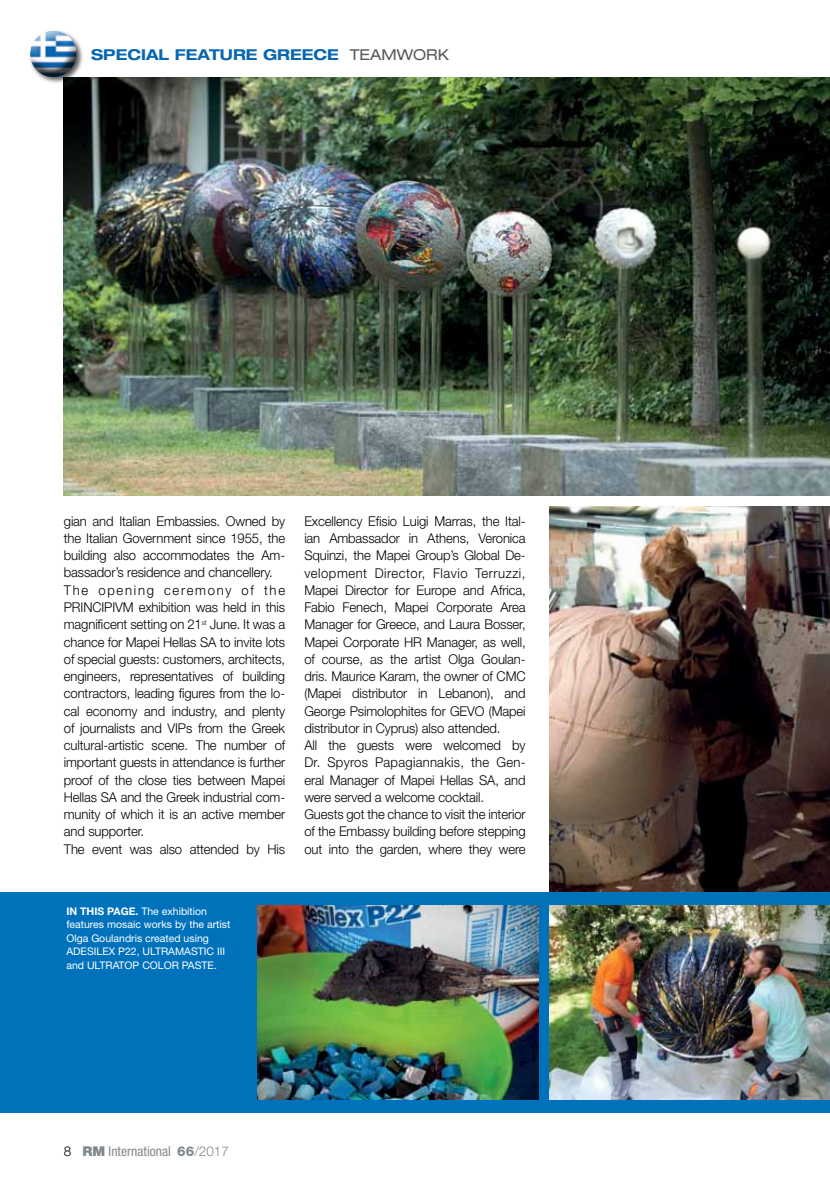
<style>
.page{position:relative;width:830px;height:1191px;background:#fff}
.page>*{position:absolute;margin:0;border:0;box-sizing:border-box;transform-origin:0 0}
.t1{font:700 expanded 15px "Helvetica Neue LT Std";color:#0767b2}
.t2{font:300 13.5px/17.2px "Helvetica Neue LT Std";letter-spacing:-.01em;color:#000}
.t3{font:condensed 13.5px "Helvetica Neue LT Std";color:#81898e}
.t4{font:10.5px/13.5px "Helvetica Neue LT Std";color:#fff}
.s1{font-weight:400;color:#58595b}
.s2{font-weight:700}
.s3{font-weight:300;font-stretch:normal;color:#000}
.s4{font-weight:900;font-stretch:normal}
.s5{font-weight:800;font-stretch:normal}
.s6{font-weight:300;font-stretch:normal}
</style>
<div class="page">
<img style="left:64px;top:77px;width:765px;height:419px">
<hr style="left:829px;top:77px;width:1px;height:230px;background:#0072bc">
<img style="left:549px;top:506px;width:280px;height:386px">
<div style="left:0;top:892px;width:829px;height:220px;background:#0072bc"></div>
<img style="left:257px;top:905px;width:281px;height:194px">
<img style="left:549px;top:905px;width:280px;height:194px">
<div style="left:28px;top:29px;width:56px;height:56px;background:#000;opacity:.65"></div>
<div style="left:29px;top:29px;width:49px;height:29px;background:#fff;opacity:.75"></div>
<div style="left:29px;top:42px;width:49px;height:37px;background:#000;opacity:.75"></div>
<p class="t1" style="left:91px;top:45px;width:359px">SPECIAL FEATURE GREECE <span class="s1">TEAMWORK</span></p>
<p class="t2" style="left:64px;top:512px;width:223px">gian and Italian Embassies. Owned by the Italian Government since 1955, the building also accommodates the Am&shy;bassador’s residence and chancellery.<br>The opening ceremony of the PRINCIPIVM exhibition was held in this magnificent setting on 21<sup>st</sup> June. It was a chance for Mapei Hellas SA to invite lots of special guests: customers, architects, engineers, representatives of building contractors, leading figures from the lo&shy;cal economy and industry, and plenty of journalists and VIPs from the Greek cultural-artistic scene. The number of important guests in attendance is further proof of the close ties between Mapei Hellas SA and the Greek industrial com&shy;munity of which it is an active member and supporter.<br>The event was also attended by His</p>
<p class="t2" style="left:304px;top:512px;width:223px">Excellency Efisio Luigi Marras, the Ital&shy;ian Ambassador in Athens, Veronica Squinzi, the Mapei Group’s Global De&shy;velopment Director, Flavio Terruzzi, Mapei Director for Europe and Africa, Fabio Fenech, Mapei Corporate Area Manager for Greece, and Laura Bosser, Mapei Corporate HR Manager, as well, of course, as the artist Olga Goulan&shy;dris. Maurice Karam, the owner of CMC (Mapei distributor in Lebanon), and George Psimolophites for GEVO (Mapei distributor in Cyprus) also attended.<br>All the guests were welcomed by Dr. Spyros Papagiannakis, the Gen&shy;eral Manager of Mapei Hellas SA, and were served a welcome cocktail.<br>Guests got the chance to visit the interior of the Embassy building before stepping out into the garden, where they were</p>
<p class="t4" style="left:66px;top:904px;width:165px"><span class="s2">IN THIS PAGE.</span> The exhibition features mosaic works by the artist<br>Olga Goulandris created using<br>ADESILEX P22, ULTRAMASTIC III and ULTRATOP COLOR PASTE.</p>
<p class="t3" style="left:64px;top:1143px;width:166px"><span class="s3">8</span> <span class="s4">RM</span> International <span class="s5">66</span><span class="s6">/2017</span></p>
</div>
